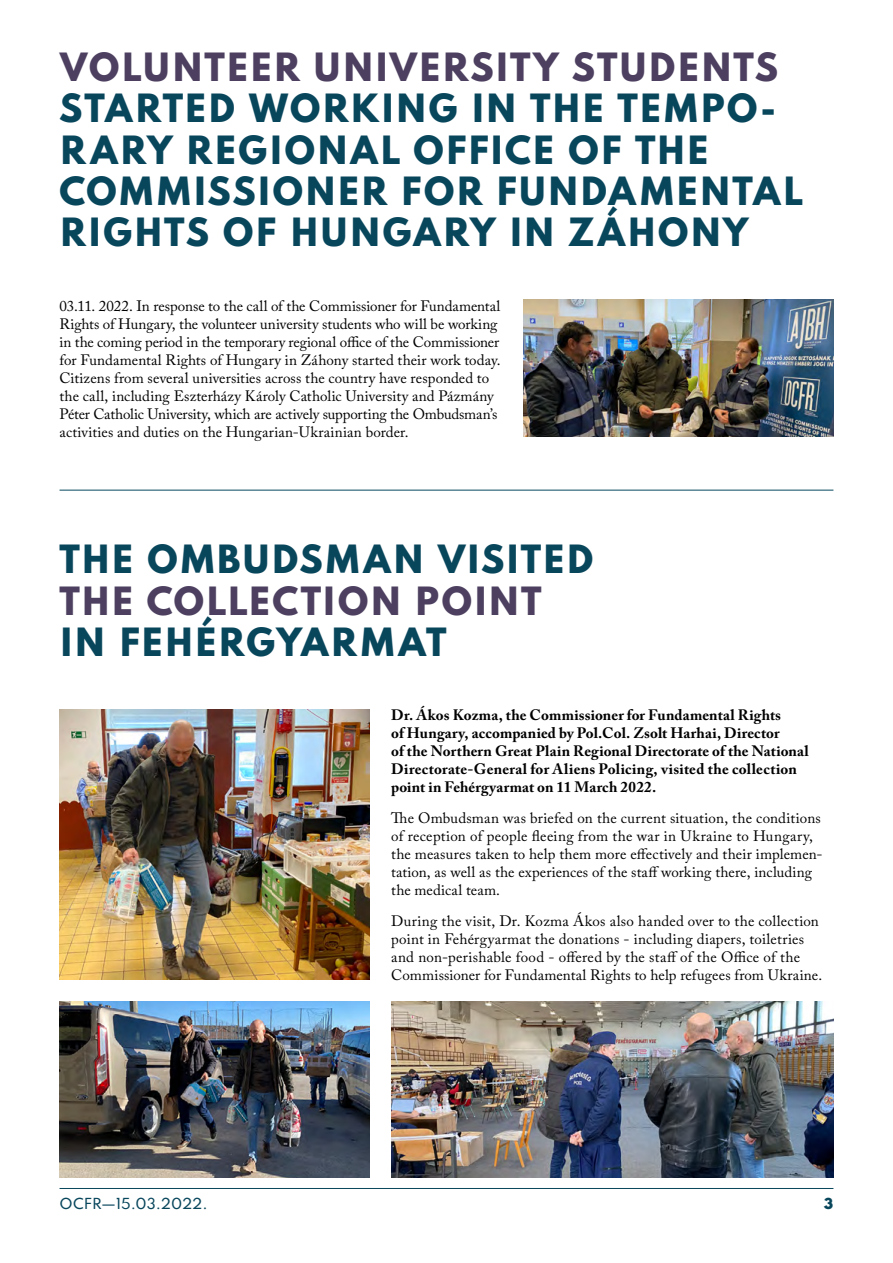
<style>
.page{position:relative;width:893px;height:1263px;background:#fff}
.page>*{position:absolute;margin:0;border:0;box-sizing:border-box;transform-origin:0 0}
.t1{font:800 34.5px/41.4px "Spartan";letter-spacing:.03em;color:#08465c}
.t2{font:800 34.5px "Spartan";letter-spacing:.03em;color:#4c3f5f}
.t3{font:15px/18px "Adobe Caslon Pro";letter-spacing:.005em;color:#000}
.t4{font:700 15px/18px "Adobe Caslon Pro";letter-spacing:.01em;color:#000}
.t5{font:500 13.5px "Spartan";letter-spacing:.01em;color:#08465c}
.t6{font:900 13.5px "Spartan";color:#08465c}
</style>
<div class="page">
<img style="left:523px;top:299px;width:310px;height:137px">
<hr style="left:60px;top:490px;width:773px;height:1px;background:#08465c">
<img style="left:60px;top:709px;width:310px;height:271px">
<img style="left:60px;top:1001px;width:310px;height:177px">
<img style="left:391px;top:1001px;width:442px;height:177px">
<hr style="left:60px;top:1188px;width:773px;height:1px;background:#08465c">
<h1 class="t2" style="left:60px;top:41px;width:721px">VOLUNTEER UNIVERSITY STUDENTS</h1>
<h1 class="t1" style="left:60px;top:87px;width:745px">STARTED WORKING IN THE TEMPO-<br>RARY REGIONAL OFFICE OF THE<br>COMMISSIONER FOR FUNDAMENTAL<br>RIGHTS OF HUNGARY IN ZÁHONY</h1>
<p class="t3" style="left:60px;top:296px;width:443px">03.11. 2022. In response to the call of the Commissioner for Fundamental Rights of Hungary, the volunteer university students who will be working in the coming period in the temporary regional office of the Commissioner for Fundamental Rights of Hungary in Záhony started their work today.<br>Citizens from several universities across the country have responded to the call, including Eszterházy Károly Catholic University and Pázmány Péter Catholic University, which are actively supporting the Ombudsman’s activities and duties on the Hungarian-Ukrainian border.</p>
<h1 class="t1" style="left:60px;top:538px;width:536px">THE OMBUDSMAN VISITED</h1>
<h1 class="t2" style="left:60px;top:575px;width:483px">THE COLLECTION POINT</h1>
<h1 class="t1" style="left:60px;top:621px;width:389px">IN FEHÉRGYARMAT</h1>
<p class="t4" style="left:391px;top:706px;width:419px">Dr. Ákos Kozma, the Commissioner for Fundamental Rights<br>of Hungary, accompanied by Pol.Col. Zsolt Harhai, Director<br>of the Northern Great Plain Regional Directorate of the National Directorate-General for Aliens Policing, visited the collection point in Fehérgyarmat on 11 March 2022.</p>
<p class="t3" style="left:391px;top:809px;width:433px">The Ombudsman was briefed on the current situation, the conditions of reception of people fleeing from the war in Ukraine to Hungary, the measures taken to help them more effectively and their implemen&shy;tation, as well as the experiences of the staff working there, including the medical team.</p>
<p class="t3" style="left:391px;top:912px;width:432px">During the visit, Dr. Kozma Ákos also handed over to the collection point in Fehérgyarmat the donations - including diapers, toiletries and non-perishable food - offered by the staff of the Office of the Commissioner for Fundamental Rights to help refugees from Ukraine.</p>
<p class="t5" style="left:60px;top:1193px;width:150px">OCFR—15.03.2022.</p>
<p class="t6" style="left:824px;top:1193px;width:11px">3</p>
</div>
